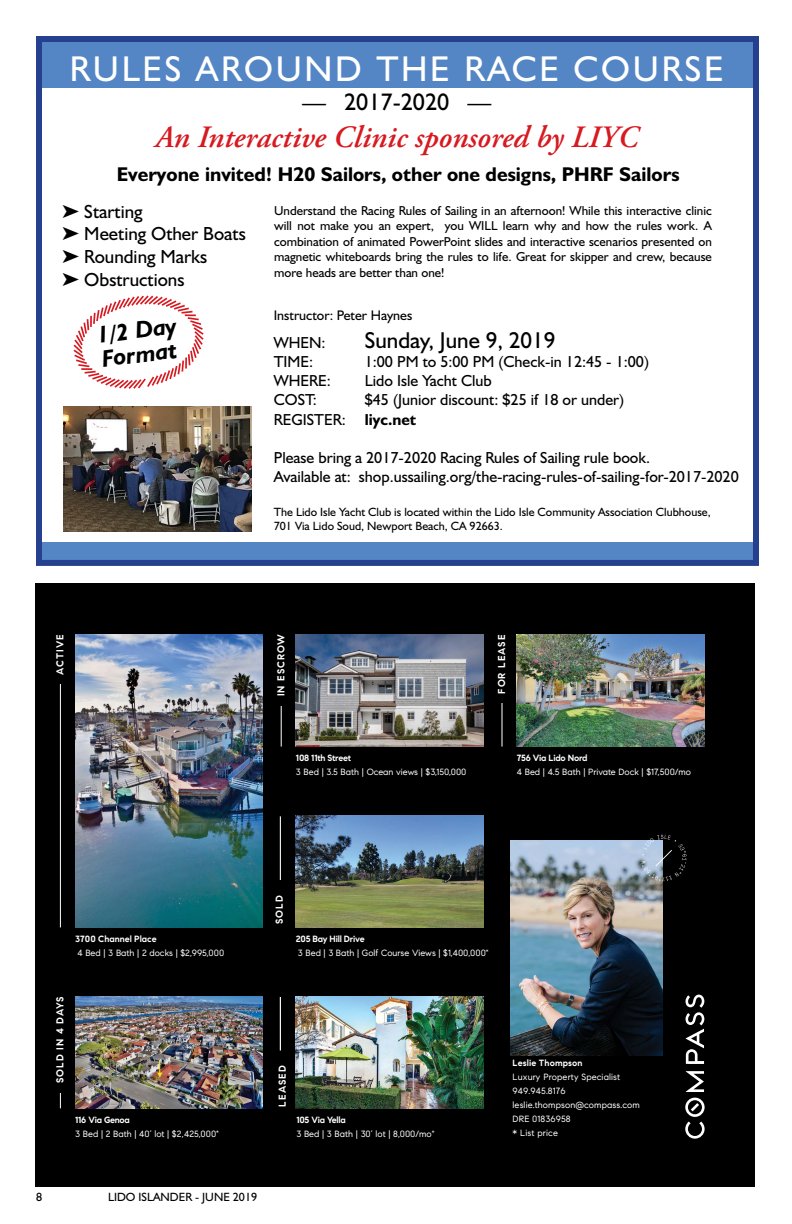
<style>
.page{position:relative;width:792px;height:1224px;background:#fff}
.page>*{position:absolute;margin:0;border:0;box-sizing:border-box;transform-origin:0 0}
.t1{font:36px "Humanist 521 BT";letter-spacing:.075em;color:#fff}
.t2{font:italic 600 31px "Adobe Garamond Pro";color:#d71920}
.t3{font:italic 700 24px/24px "Humanist 521 BT";color:#000}
.t4{font:24px "Humanist 521 BT";color:#000}
.t5{font:23px "Humanist 521 BT";color:#000}
.t6{font:700 20px "Humanist 521 BT";color:#000}
.t7{font:19px/22.8px "Humanist 521 BT";color:#000}
.t8{font:16px/19.2px "Humanist 521 BT";color:#000}
.t9{font:14px "Humanist 521 BT";color:#000}
.t10{font:13px/15.6px "Humanist 521 BT";color:#000;text-align:justify}
.t11{font:12px/14.4px "Humanist 521 BT";color:#000}
.t12{font:700 10px "Compass Sans";letter-spacing:.1em;color:#fff}
.t13{font:9px/14px "Compass Sans";color:#fff}
.t14{font:700 9px "Compass Sans";color:#fff}
.t15{font:700 9px "Compass Sans";letter-spacing:-.025em;color:#fff}
.s1{font-weight:700}
</style>
<div class="page">
<div style="left:36px;top:542px;width:720px;height:19px;background:#5486c6"></div>
<div style="left:35px;top:584px;width:720px;height:603px;background:#000"></div>
<img style="left:511px;top:840px;width:151px;height:215px">
<svg style="left:686px;top:1071px;width:18px;height:21px"></svg>
<svg style="left:685px;top:1098px;width:20px;height:41px"></svg>
<svg style="left:686px;top:995px;width:18px;height:69px"></svg>
<img style="left:296px;top:635px;width:188px;height:112px">
<img style="left:517px;top:635px;width:188px;height:112px">
<hr style="left:60px;top:672px;width:1px;height:255px;background:#fff">
<hr style="left:281px;top:672px;width:1px;height:75px;background:#fff">
<hr style="left:60px;top:1033px;width:1px;height:75px;background:#fff">
<hr style="left:502px;top:672px;width:1px;height:75px;background:#fff">
<svg style="left:641px;top:835px;width:46px;height:46px"></svg>
<img style="left:75px;top:635px;width:188px;height:292px">
<img style="left:296px;top:816px;width:188px;height:111px">
<img style="left:296px;top:996px;width:188px;height:112px">
<img style="left:75px;top:996px;width:188px;height:112px">
<div style="left:57px;top:635px;width:7px;height:49px;background:#000"></div>
<div style="left:277px;top:635px;width:7px;height:71px;background:#000"></div>
<div style="left:57px;top:996px;width:7px;height:96px;background:#000"></div>
<div style="left:498px;top:635px;width:7px;height:68px;background:#000"></div>
<hr style="left:280px;top:816px;width:1px;height:64px;background:#fff">
<hr style="left:280px;top:997px;width:1px;height:54px;background:#fff">
<div style="left:36px;top:39px;width:720px;height:49px;background:#5486c6"></div>
<div style="left:36px;top:36px;width:723px;height:530px;border:6px solid #25408f"></div>
<svg style="left:73px;top:295px;width:131px;height:94px"></svg>
<img style="left:63px;top:406px;width:189px;height:125px">
<h1 class="t1" style="left:70px;top:47px;width:655px">RULES AROUND THE RACE COURSE</h1>
<h3 class="t4" style="left:302px;top:87px;width:191px">— 2017-2020 —</h3>
<h2 class="t2" style="left:155px;top:119px;width:484px">An Interactive Clinic sponsored by LIYC</h2>
<h3 class="t6" style="left:117px;top:161px;width:564px">Everyone invited! H20 Sailors, other one designs, PHRF Sailors</h3>
<h3 class="t7" style="left:62px;top:199px;width:185px">➤ Starting<br>➤ Meeting Other Boats ➤ Rounding Marks<br>➤ Obstructions</h3>
<h3 class="t3" style="left:95px;top:323px;width:81px;rotate:-7deg">1/2 Day<br>Format</h3>
<p class="t10" style="left:274px;top:202px;width:439px">Understand the Racing Rules of Sailing in an afternoon! While this interactive clinic will not make you an expert, you WILL learn why and how the rules work. A combination of animated PowerPoint slides and interactive scenarios presented on magnetic whiteboards bring the rules to life. Great for skipper and crew, because more heads are better than one!</p>
<h3 class="t9" style="left:274px;top:307px;width:140px">Instructor: Peter Haynes</h3>
<h3 class="t8" style="left:274px;top:332px;width:53px">WHEN:</h3>
<h3 class="t5" style="left:365px;top:326px;width:192px">Sunday, June 9, 2019</h3>
<h3 class="t8" style="left:274px;top:352px;width:41px">TIME:</h3>
<h3 class="t8" style="left:365px;top:352px;width:286px">1:00 PM to 5:00 PM (Check-in 12:45 - 1:00)</h3>
<h3 class="t8" style="left:274px;top:371px;width:59px">WHERE:</h3>
<h3 class="t8" style="left:365px;top:371px;width:129px">Lido Isle Yacht Club</h3>
<h3 class="t8" style="left:274px;top:390px;width:44px">COST:</h3>
<h3 class="t8" style="left:274px;top:390px;width:352px;text-indent:91px">$45 (Junior discount: $25 if 18 or under)<br>REGISTER: <span class="s1">liyc.net</span></h3>
<h3 class="t8" style="left:274px;top:448px;width:467px">Please bring a 2017-2020 Racing Rules of Sailing rule book.<br>Available at: shop.ussailing.org/the-racing-rules-of-sailing-for-2017-2020</h3>
<h3 class="t11" style="left:274px;top:504px;width:438px">The Lido Isle Yacht Club is located within the Lido Isle Community Association Clubhouse,<br>701 Via Lido Soud, Newport Beach, CA 92663.</h3>
<p class="t12" style="left:54px;top:675px;width:42px;rotate:-90deg">ACTIVE</p>
<p class="t12" style="left:275px;top:696px;width:64px;rotate:-90deg">IN ESCROW</p>
<p class="t15" style="left:296px;top:752px;width:57px">108 11th Street</p>
<p class="t13" style="left:296px;top:764px;width:172px">3 Bed | 3.5 Bath | Ocean views | $3,150,000</p>
<p class="t12" style="left:496px;top:694px;width:60px;rotate:-90deg">FOR LEASE</p>
<p class="t15" style="left:517px;top:752px;width:72px">756 Via Lido Nord</p>
<p class="t13" style="left:517px;top:764px;width:176px">4 Bed | 4.5 Bath | Private Dock | $17,500/mo</p>
<p class="t14" style="left:75px;top:933px;width:83px">3700 Channel Place</p>
<p class="t13" style="left:77px;top:945px;width:148px">4 Bed | 3 Bath | 2 docks | $2,995,000</p>
<p class="t12" style="left:54px;top:1083px;width:88px;rotate:-90deg">SOLD IN 4 DAYS</p>
<p class="t13" style="left:75px;top:1112px;width:145px"><span class="s1">116 Via Genoa<br></span>3 Bed | 2 Bath | 40’ lot | $2,425,000<sup>*</sup></p>
<p class="t12" style="left:273px;top:924px;width:30px;rotate:-90deg">SOLD</p>
<p class="t13" style="left:296px;top:931px;width:194px"><span class="s1">205 Bay Hill Drive<br></span>3 Bed | 3 Bath | Golf Course Views | $1,400,000<sup>*</sup></p>
<p class="t12" style="left:276px;top:1107px;width:43px;rotate:-90deg">LEASED</p>
<p class="t13" style="left:296px;top:1113px;width:140px"><span class="s1">105 Via Yella<br></span>3 Bed | 3 Bath | 30’ lot | 8,000/mo<sup>*</sup></p>
<h3 class="t11" style="left:36px;top:1190px;width:8px">8</h3>
<h3 class="t11" style="left:108px;top:1190px;width:151px">LIDO ISLANDER - JUNE 2019</h3>
<p class="t14" style="left:513px;top:1058px;width:71px">Leslie Thompson</p>
<p class="t13" style="left:513px;top:1070px;width:129px">Luxury Property Specialist<br>949.945.8176 leslie.thompson@compass.com<br>DRE 01836958<br>* List price</p>
</div>
